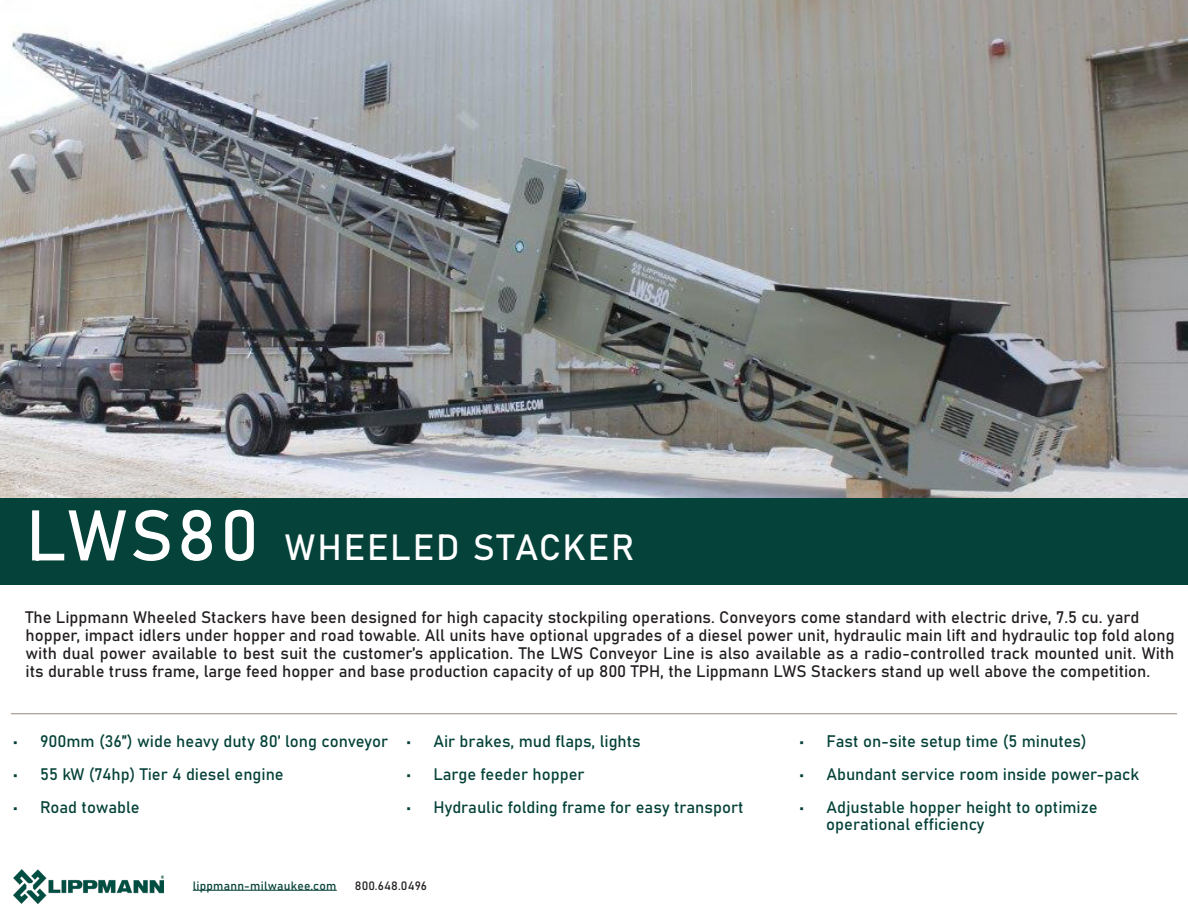
<style>
.page{position:relative;width:1188px;height:918px;background:#fff}
.page>*{position:absolute;margin:0;border:0;box-sizing:border-box;transform-origin:0 0}
.t1{font:36px "Bahnschrift";letter-spacing:.05em;color:#fff}
.t2{font:16.5px/18px "Bahnschrift";color:#231f20;text-align:justify}
.t3{font:16.5px "Bahnschrift";color:#054239}
.t4{font:12px "Bahnschrift";letter-spacing:.02em;color:#054239}
.t5{font:12px "Bahnschrift";letter-spacing:.02em;color:#231f20}
.s1{font-size:70.5px}
</style>
<div class="page">
<hr style="left:11px;top:713px;width:1166px;height:1px;background:#9e978e">
<img style="left:1px;top:0;width:1187px;height:498px">
<div style="left:1px;top:498px;width:1187px;height:87px;background:#054239"></div>
<hr style="left:193px;top:890px;width:144px;height:1px;background:#054239">
<img style="left:13px;top:870px;width:150px;height:34px">
<p class="t1" style="left:26px;top:520px;width:610px"><span class="s1">LWS80</span> WHEELED STACKER</p>
<p class="t2" style="left:26px;top:607px;width:1115px">The Lippmann Wheeled Stackers have been designed for high capacity stockpiling operations. Conveyors come standard with electric drive, 7.5 cu. yard</p>
<p class="t2" style="left:26px;top:625px;width:1151px">hopper, impact idlers under hopper and road towable. All units have optional upgrades of a diesel power unit, hydraulic main lift and hydraulic top fold along with dual power available to best suit the customer’s application. The LWS Conveyor Line is also available as a radio-controlled track mounted unit. With its durable truss frame, large feed hopper and base production capacity of up 800 TPH, the Lippmann LWS Stackers stand up well above the competition.</p>
<p class="t3" style="left:13px;top:729px;width:377px">• 900mm (36”) wide heavy duty 80’ long conveyor</p>
<p class="t3" style="left:13px;top:762px;width:272px">• 55 kW (74hp) Tier 4 diesel engine</p>
<p class="t3" style="left:13px;top:795px;width:128px">• Road towable</p>
<p class="t3" style="left:406px;top:729px;width:236px">• Air brakes, mud flaps, lights</p>
<p class="t3" style="left:406px;top:762px;width:180px">• Large feeder hopper</p>
<p class="t3" style="left:406px;top:795px;width:339px">• Hydraulic folding frame for easy transport</p>
<p class="t4" style="left:193px;top:876px;width:145px">lippmann-milwaukee.com</p>
<p class="t5" style="left:355px;top:876px;width:74px">800.648.0496</p>
<p class="t3" style="left:800px;top:729px;width:289px">• Fast on-site setup time (5 minutes)</p>
<p class="t3" style="left:800px;top:762px;width:341px">• Abundant service room inside power-pack</p>
<p class="t3" style="left:800px;top:795px;width:300px">• Adjustable hopper height to optimize</p>
<p class="t3" style="left:826px;top:811px;width:160px">operational efficiency</p>
</div>
